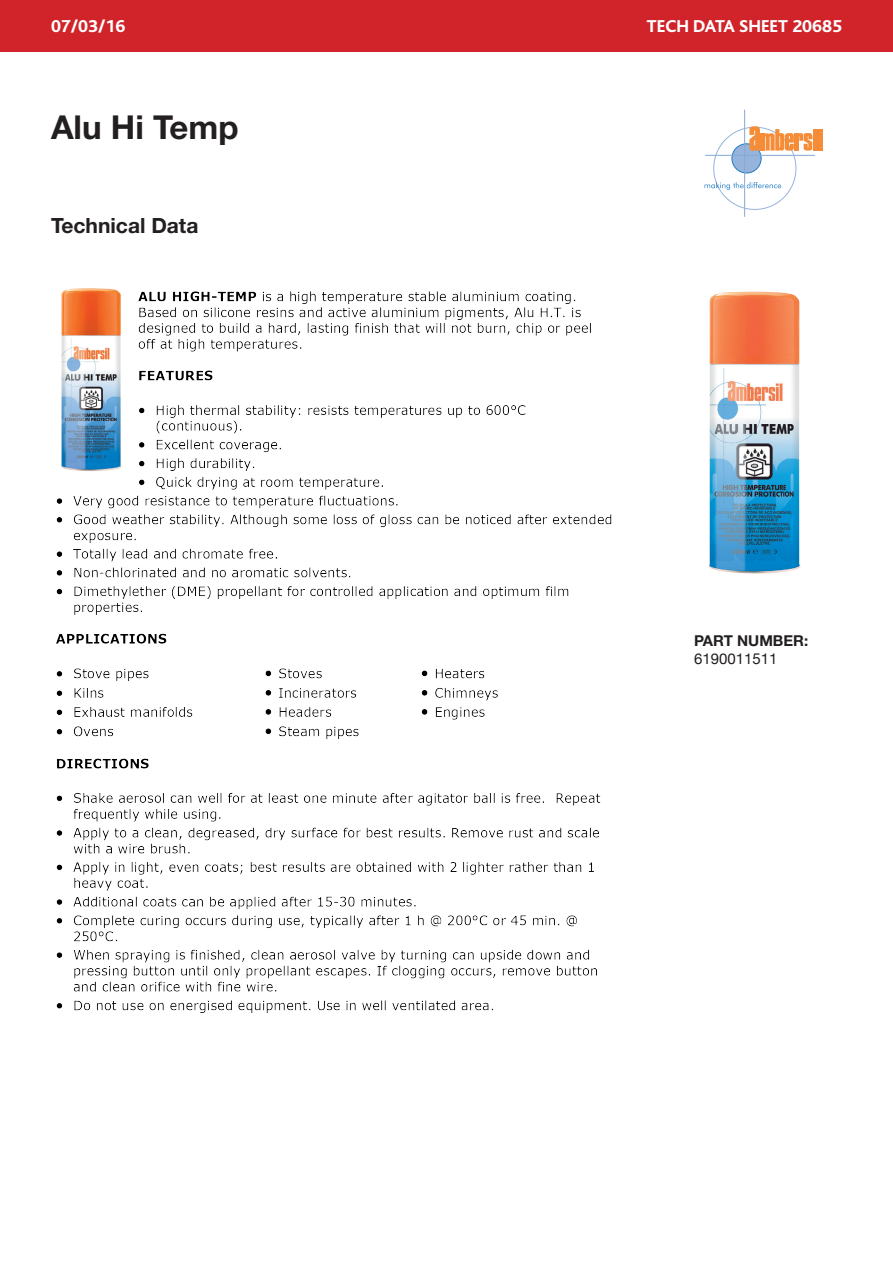
<style>
.page{position:relative;width:893px;height:1263px;background:#fff}
.page>*{position:absolute;margin:0;border:0;box-sizing:border-box;transform-origin:0 0}
.Heading{font:700 33px "Helvetica Neue";color:#231f20}
.Technical_Body_Copy{font:700 21px "Helvetica Neue";color:#231f20}
.t1{font:800 18px "Bliss";color:#fff}
.t2{font:700 15px "Helvetica Neue";color:#231f20}
.t3{font:15px "Helvetica Neue";color:#231f20}
</style>
<div class="page">
<div style="left:0;top:0;width:893px;height:51px;background:#d1232a"></div>
<div style="left:732px;top:144px;width:29px;height:29px;background:#96b4db;border-radius:50%"></div>
<div style="left:732px;top:144px;width:29px;height:29px;border:1px solid #237dc1;border-radius:50%"></div>
<hr style="left:744px;top:110px;width:1px;height:107px;background:#86a9d6">
<svg style="left:705px;top:182px;width:76px;height:8px"></svg>
<hr style="left:705px;top:155px;width:110px;height:1px;background:#86a9d6">
<hr style="left:818px;top:129px;width:4px;height:22px;background:#f58c37">
<svg style="left:749px;top:126px;width:68px;height:25px"></svg>
<img style="left:709px;top:291px;width:92px;height:283px">
<img style="left:56px;top:288px;width:556px;height:725px">
<p class="t1" style="left:51px;top:17px;width:76px">07/03/16</p>
<p class="t1" style="left:647px;top:16px;width:197px">TECH DATA SHEET 20685</p>
<p class="Heading" style="left:51px;top:106px;width:189px">Alu Hi Temp</p>
<p class="Technical_Body_Copy" style="left:51px;top:213px;width:149px">Technical Data</p>
<p class="t2" style="left:694px;top:631px;width:116px">PART NUMBER:</p>
<p class="t3" style="left:694px;top:648px;width:85px">6190011511</p>
</div>
